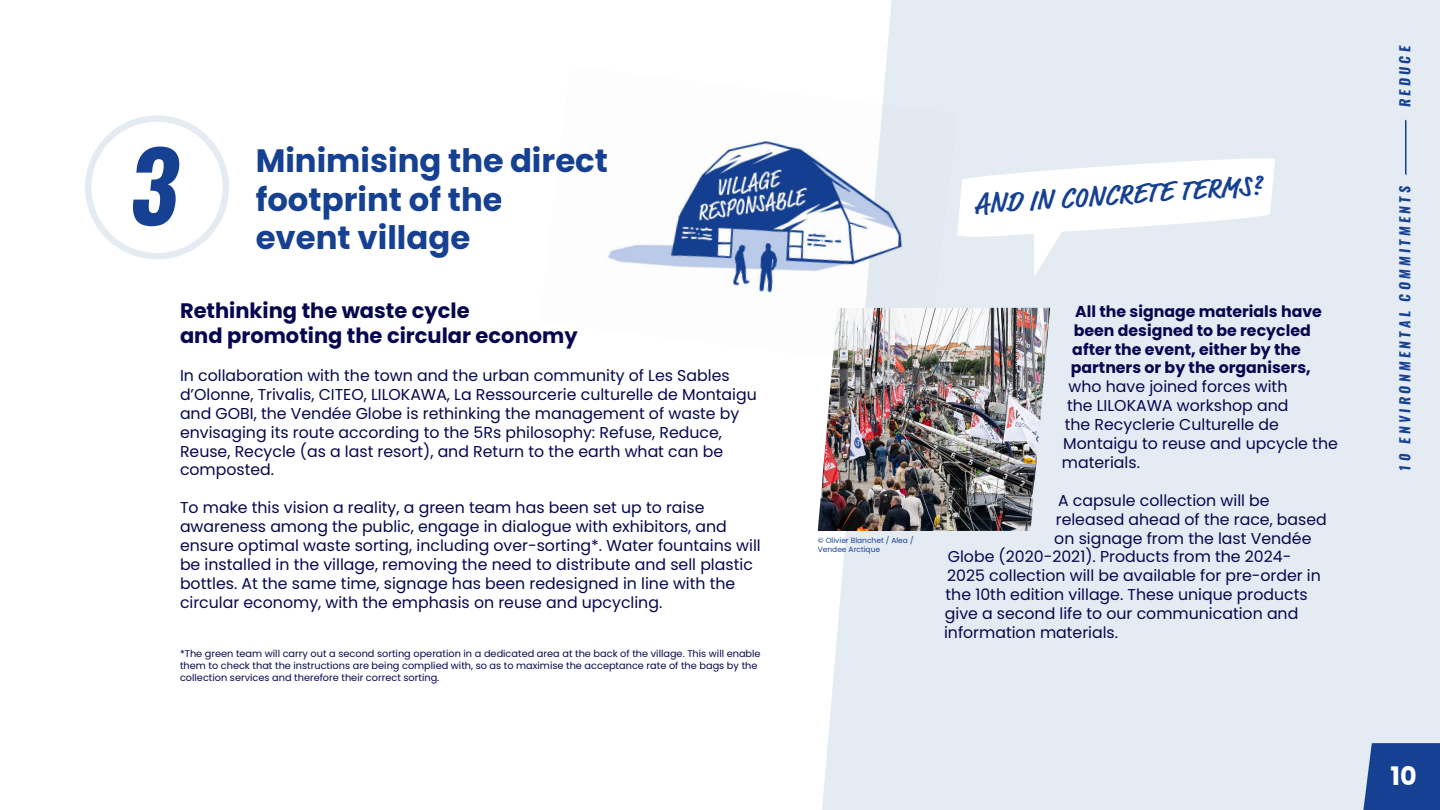
<style>
.page{position:relative;width:1440px;height:810px;background:#fff}
.page>*{position:absolute;margin:0;border:0;box-sizing:border-box;transform-origin:0 0}
.t1{font:italic 700 95.32px "Oswald";color:#164193}
.t2{font:700 32.33px "Poppins";color:#164193}
.t3{font:700 28.5px "Market Pro";color:#164193}
.t4{font:700 25.5px "Poppins";color:#fff}
.t5{font:700 21px/25.2px "Poppins";color:#06074e}
.t6{font:15.75px/18.9px "Poppins";color:#06074e}
.t7{font:700 15.75px "Poppins";color:#06074e}
.t8{font:italic 700 13.65px "Oswald";letter-spacing:.25em;color:#164193}
.t9{font:9.75px/11.7px "Poppins";color:#06074e}
.t10{font:7.5px/9px "Poppins";color:#164193}
</style>
<div class="page">
<div style="left:822px;top:0;width:618px;height:810px;background:#e4ebf2"></div>
<svg style="left:1363px;top:743px;width:77px;height:67px;background:#224b98"></svg>
<div style="left:85px;top:115px;width:144px;height:144px;border:6px solid #e4ebf2;border-radius:50%"></div>
<img style="left:818px;top:308px;width:232px;height:223px">
<img style="left:608px;top:66px;width:350px;height:304px">
<svg style="left:957px;top:154px;width:318px;height:128px"></svg>
<p class="t1" style="left:128px;top:120px;width:52px">3</p>
<p class="t2" style="left:256px;top:142px;width:354px">Minimising the direct</p>
<p class="t2" style="left:256px;top:181px;width:249px">footprint of the</p>
<p class="t2" style="left:256px;top:219px;width:216px">event village</p>
<p class="t5" style="left:180px;top:298px;width:399px">Rethinking the waste cycle<br>and promoting the circular economy</p>
<p class="t6" style="left:180px;top:366px;width:578px">In collaboration with the town and the urban community of Les Sables d’Olonne, Trivalis, CITEO, LILOKAWA, La Ressourcerie culturelle de Montaigu and GOBI, the Vendée Globe is rethinking the management of waste by envisaging its route according to the 5Rs philosophy: Refuse, Reduce, Reuse, Recycle (as a last resort), and Return to the earth what can be composted.</p>
<p class="t6" style="left:180px;top:498px;width:582px">To make this vision a reality, a green team has been set up to raise awareness among the public, engage in dialogue with exhibitors, and ensure optimal waste sorting, including over-sorting*. Water fountains will be installed in the village, removing the need to distribute and sell plastic bottles. At the same time, signage has been redesigned in line with the circular economy, with the emphasis on reuse and upcycling.</p>
<p class="t9" style="left:180px;top:648px;width:582px">*The green team will carry out a second sorting operation in a dedicated area at the back of the village. This will enable them to check that the instructions are being complied with, so as to maximise the acceptance rate of the bags by the collection services and therefore their correct sorting.</p>
<p class="t3" style="left:973px;top:185px;width:288px;rotate:-4deg">AND IN CONCRETE TERMS?</p>
<p class="t10" style="left:818px;top:536px;width:97px">© Olivier Blanchet / Alea /<br>Vendee Arctique</p>
<p class="t7" style="left:1075px;top:302px;width:248px">All the signage materials have</p>
<p class="t7" style="left:1074px;top:321px;width:238px">been designed to be recycled</p>
<p class="t7" style="left:1072px;top:340px;width:230px">after the event, either by the</p>
<p class="t7" style="left:1071px;top:359px;width:241px">partners or by the organisers,</p>
<p class="t6" style="left:1069px;top:377px;width:220px">who have joined forces with</p>
<p class="t6" style="left:1067px;top:396px;width:223px">the LILOKAWA workshop and</p>
<p class="t6" style="left:1065px;top:415px;width:216px">the Recyclerie Culturelle de</p>
<p class="t6" style="left:1063px;top:434px;width:276px">Montaigu to reuse and upcycle the</p>
<p class="t6" style="left:1062px;top:453px;width:80px">materials.</p>
<p class="t6" style="left:1058px;top:491px;width:213px">A capsule collection will be</p>
<p class="t6" style="left:1056px;top:510px;width:273px">released ahead of the race, based</p>
<p class="t6" style="left:1054px;top:529px;width:259px">on signage from the last Vendée</p>
<p class="t6" style="left:948px;top:548px;width:345px">Globe (2020-2021). Products from the 2024-</p>
<p class="t6" style="left:947px;top:566px;width:375px">2025 collection will be available for pre-order in</p>
<p class="t6" style="left:946px;top:585px;width:364px">the 10th edition village. These unique products</p>
<p class="t6" style="left:945px;top:604px;width:355px">give a second life to our communication and</p>
<p class="t6" style="left:944px;top:623px;width:176px">information materials.</p>
<p class="t8" style="left:1396px;top:472px;width:427px;rotate:-90deg">10 ENVIRONMENTAL COMMITMENTS – REDUCE</p>
<p class="t4" style="left:1391px;top:762px;width:28px">10</p>
</div>
